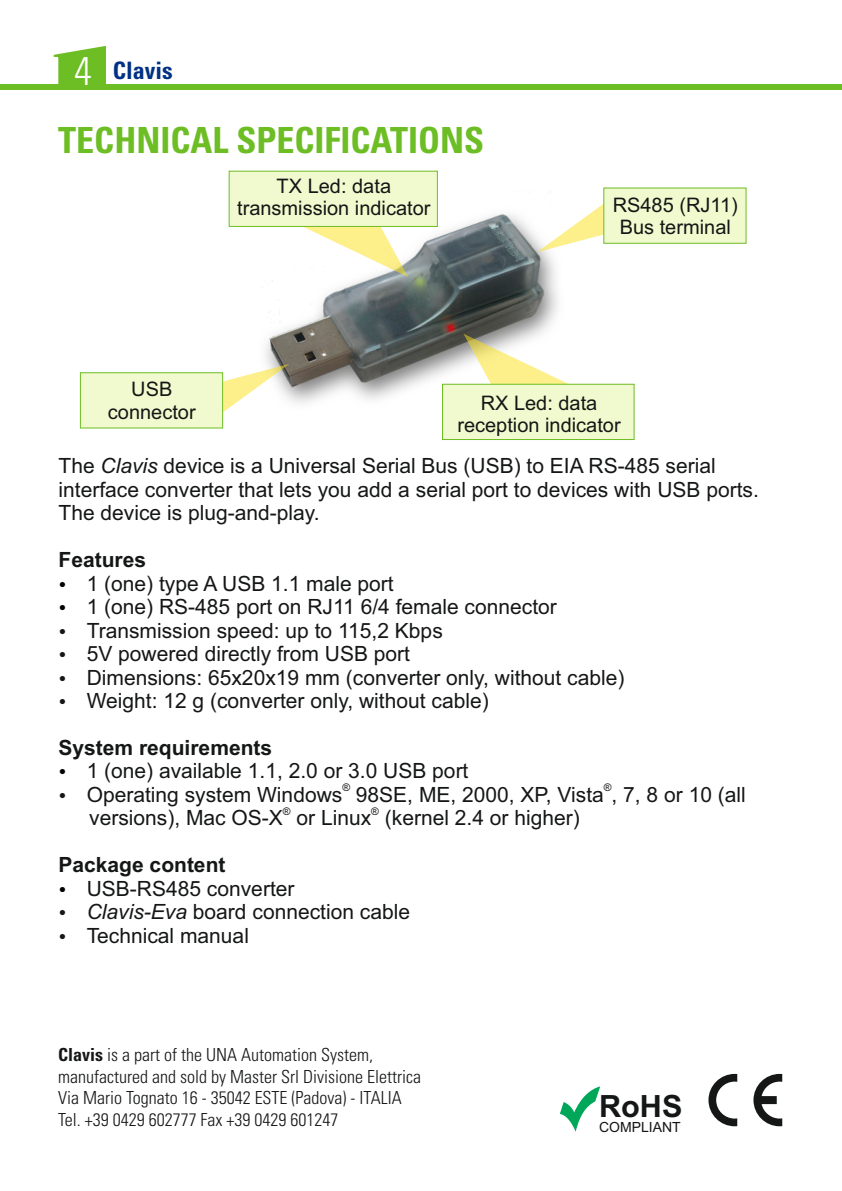
<style>
.page{position:relative;width:842px;height:1191px;background:#fff}
.page>*{position:absolute;margin:0;border:0;box-sizing:border-box;transform-origin:0 0}
.t1{font:700 condensed 36px "Univers LT Std";color:#6dbd24}
.t2{font:700 30.6px "Arial";color:#151616}
.t3{font:700 condensed 24px "Univers LT Std";color:#003184}
.t4{font:21px/23.4px "Arial";color:#151616}
.t5{font:700 21px "Arial";color:#151616}
.t6{font:20px/22.4px "Arial";color:#151616;text-align:center}
.t7{font:300 condensed 18px/21.6px "Univers LT Std";color:#151616}
.t8{font:14px "Arial";color:#151616}
.t9{font:10.4px "Arial";color:#151616}
.s1{font-weight:300;font-size:40px;color:#fff}
.s2{font-style:italic}
.s3{font-weight:700}
</style>
<div class="page">
<div style="left:0;top:84px;width:842px;height:6px;background:#6dbd24"></div>
<svg style="left:54px;top:46px;width:52px;height:38px"></svg>
<img style="left:265px;top:214px;width:293px;height:189px">
<svg style="left:708px;top:1074px;width:29px;height:52px"></svg>
<svg style="left:753px;top:1074px;width:29px;height:52px"></svg>
<svg style="left:560px;top:1086px;width:40px;height:45px"></svg>
<svg style="left:228px;top:170px;width:210px;height:107px"></svg>
<svg style="left:537px;top:187px;width:210px;height:65px"></svg>
<svg style="left:441px;top:334px;width:194px;height:106px"></svg>
<svg style="left:79px;top:364px;width:210px;height:65px"></svg>
<p class="t3" style="left:74px;top:62px;width:100px"><span class="s1">4</span> Clavis</p>
<h1 class="t1" style="left:58px;top:127px;width:427px">TECHNICAL SPECIFICATIONS</h1>
<p class="t6" style="left:237px;top:176px;width:195px">TX Led: data transmission indicator</p>
<p class="t6" style="left:613px;top:195px;width:127px">RS485 (RJ11)<br>Bus terminal</p>
<p class="t6" style="left:108px;top:380px;width:89px">USB connector</p>
<p class="t6" style="left:457px;top:393px;width:165px">RX Led: data reception indicator</p>
<p class="t4" style="left:59px;top:456px;width:702px">The <span class="s2">Clavis</span> device is a Universal Serial Bus (USB) to EIA RS-485 serial interface converter that lets you add a serial port to devices with USB ports.<br>The device is plug-and-play.</p>
<p class="t5" style="left:59px;top:552px;width:89px">Features</p>
<p class="t4" style="left:87px;top:573px;width:539px">1 (one) type A USB 1.1 male port<br>1 (one) RS-485 port on RJ11 6/4 female connector Transmission speed: up to 115,2 Kbps<br>5V powered directly from USB port<br>Dimensions: 65x20x19 mm (converter only, without cable)<br>Weight: 12 g (converter only, without cable)</p>
<p class="t5" style="left:59px;top:739px;width:215px">System requirements</p>
<p class="t4" style="left:87px;top:761px;width:383px">1 (one) available 1.1, 2.0 or 3.0 USB port</p>
<p class="t9" style="left:342px;top:784px;width:9px">®</p>
<p class="t9" style="left:604px;top:784px;width:9px">®</p>
<p class="t4" style="left:87px;top:784px;width:661px">Operating system Windows 98SE, ME, 2000, XP, Vista , 7, 8 or 10 (all</p>
<p class="t9" style="left:283px;top:807px;width:9px">®</p>
<p class="t9" style="left:371px;top:807px;width:9px">®</p>
<p class="t4" style="left:89px;top:808px;width:492px">versions), Mac OS-X or Linux (kernel 2.4 or higher)</p>
<p class="t5" style="left:59px;top:857px;width:168px">Package content</p>
<p class="t4" style="left:87px;top:878px;width:325px">USB-RS485 converter<br><span class="s2">Clavis-Eva</span> board connection cable<br>Technical manual</p>
<p class="t7" style="left:58px;top:1046px;width:364px"><span class="s3">Clavis</span> is a part of the UNA Automation System, manufactured and sold by Master Srl Divisione Elettrica Via Mario Tognato 16 - 35042 ESTE (Padova) - ITALIA Tel. +39 0429 602777 Fax +39 0429 601247</p>
<h2 class="t2" style="left:599px;top:1094px;width:85px">RoHS</h2>
<p class="t8" style="left:599px;top:1122px;width:83px">COMPLIANT</p>
</div>
